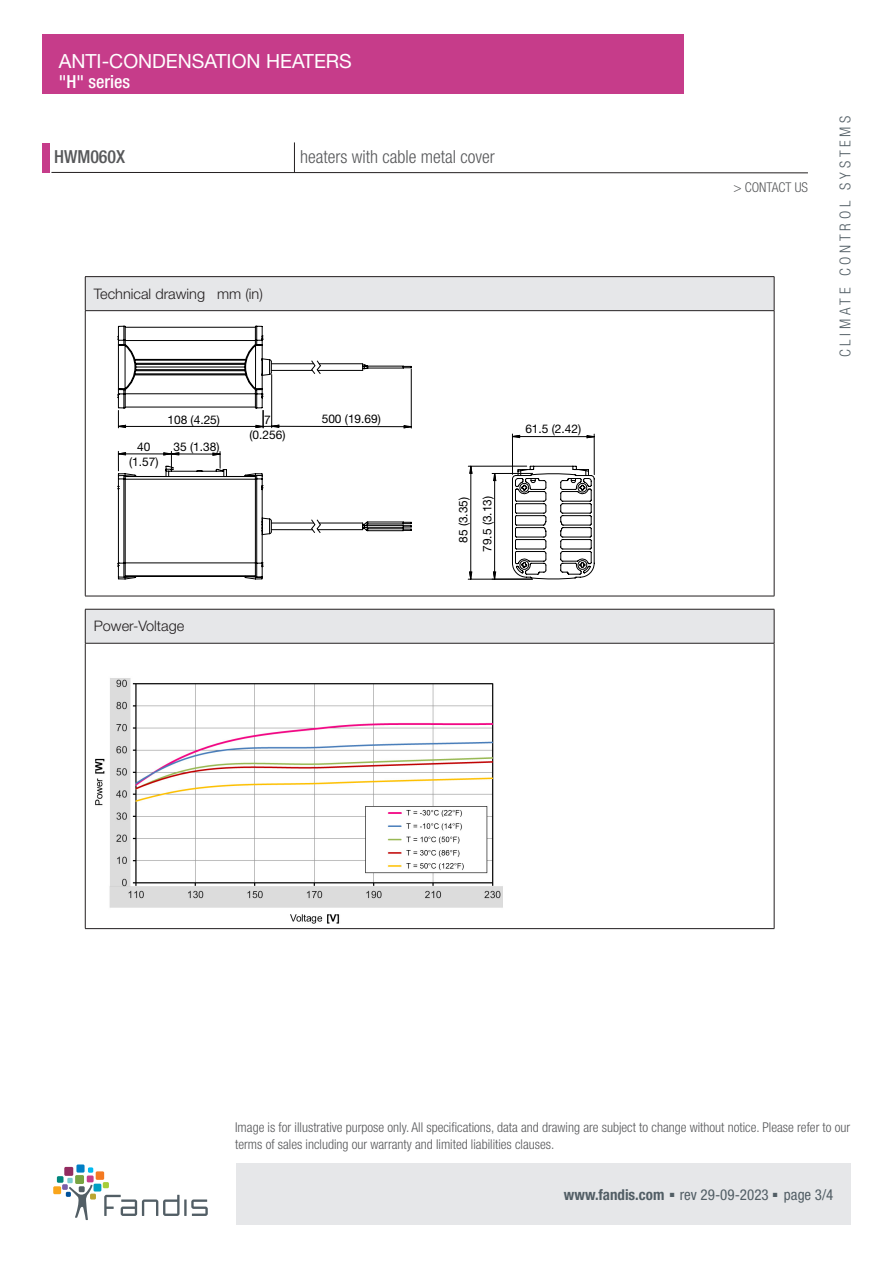
<style>
.page{position:relative;width:893px;height:1263px;background:#fff}
.page>*{position:absolute;margin:0;border:0;box-sizing:border-box;transform-origin:0 0}
.t1{font:19.5px "Helvetica Neue LT Std";color:#fff}
.t2{font:300 condensed 18px "Helvetica Neue LT Std";color:#57585a}
.t3{font:500 condensed 18px "Helvetica Neue LT Std";color:#fff}
.t4{font:500 condensed 18px "Helvetica Neue LT Std";color:#57585a}
.t5{font:condensed 15px "Helvetica Neue LT Std";color:#525e65}
.t6{font:300 condensed 15px "Helvetica Neue LT Std";letter-spacing:.25em;color:#525e65}
.T3Titolo{font:300 14.55px "Helvetica Neue LT Std";color:#231f20}
.t7{font:300 condensed 13.5px/16.5px "Helvetica Neue LT Std";color:#57585a}
.t8{font:12px/14.9px "f 0 0";color:#000;text-align:center}
.s1{font-weight:700}
.s2{font-family:"Arial";font-stretch:normal;font-size:9px}
</style>
<div class="page">
<div style="left:43px;top:35px;width:641px;height:59px;background:#c63c8a"></div>
<div style="left:236px;top:1163px;width:614px;height:62px;background:#e6e7e9"></div>
<div style="left:43px;top:143px;width:7px;height:30px;background:#c63c8a"></div>
<hr style="left:51px;top:172px;width:757px;height:1px;background:#231f20">
<hr style="left:294px;top:142px;width:1px;height:31px;background:#231f20">
<svg style="left:104px;top:1195px;width:104px;height:21px"></svg>
<div style="left:94px;top:1184px;width:7px;height:7px;background:#009fc3"></div>
<div style="left:57px;top:1176px;width:7px;height:7px;background:#00867d"></div>
<div style="left:76px;top:1164px;width:9px;height:8px;background:#007ec5"></div>
<div style="left:96px;top:1171px;width:8px;height:9px;background:#f47921"></div>
<svg style="left:103px;top:1182px;width:6px;height:6px"></svg>
<svg style="left:62px;top:1167px;width:34px;height:53px"></svg>
<div style="left:53px;top:1186px;width:8px;height:8px;background:#f9a51b"></div>
<div style="left:85px;top:277px;width:689px;height:34px;background:#e6e7e9"></div>
<hr style="left:85px;top:276px;width:689px;height:1px;background:#231f20">
<hr style="left:85px;top:277px;width:1px;height:33px;background:#231f20">
<hr style="left:774px;top:277px;width:1px;height:33px;background:#231f20">
<hr style="left:85px;top:310px;width:689px;height:1px;background:#231f20">
<hr style="left:85px;top:311px;width:1px;height:285px;background:#231f20">
<hr style="left:774px;top:311px;width:1px;height:285px;background:#231f20">
<hr style="left:85px;top:596px;width:689px;height:1px;background:#231f20">
<svg style="left:117px;top:311px;width:295px;height:269px"></svg>
<svg style="left:117px;top:325px;width:472px;height:243px"></svg>
<svg style="left:512px;top:470px;width:83px;height:109px"></svg>
<hr style="left:594px;top:434px;width:1px;height:41px;background:#010101">
<hr style="left:512px;top:434px;width:1px;height:40px;background:#010101">
<svg style="left:513px;top:435px;width:82px;height:3px"></svg>
<hr style="left:468px;top:466px;width:59px;height:1px;background:#010101">
<hr style="left:468px;top:579px;width:64px;height:1px;background:#010101">
<svg style="left:469px;top:466px;width:3px;height:114px"></svg>
<hr style="left:492px;top:473px;width:41px;height:1px;background:#010101">
<svg style="left:493px;top:474px;width:3px;height:106px"></svg>
<svg style="left:117px;top:359px;width:295px;height:175px"></svg>
<div style="left:85px;top:609px;width:689px;height:34px;background:#e6e7e9"></div>
<hr style="left:85px;top:609px;width:689px;height:1px;background:#231f20">
<hr style="left:85px;top:609px;width:1px;height:34px;background:#231f20">
<hr style="left:774px;top:609px;width:1px;height:34px;background:#231f20">
<hr style="left:85px;top:643px;width:689px;height:1px;background:#231f20">
<hr style="left:85px;top:643px;width:1px;height:285px;background:#231f20">
<hr style="left:774px;top:643px;width:1px;height:285px;background:#231f20">
<hr style="left:85px;top:928px;width:689px;height:1px;background:#231f20">
<img style="left:95px;top:678px;width:408px;height:246px">
<h1 class="t1" style="left:59px;top:49px;width:295px">ANTI-CONDENSATION HEATERS</h1>
<h2 class="t3" style="left:59px;top:71px;width:73px">"H" series</h2>
<h2 class="t4" style="left:54px;top:146px;width:73px">HWM060X</h2>
<h2 class="t2" style="left:300px;top:147px;width:196px">heaters with cable metal cover</h2>
<p class="T3Titolo" style="left:94px;top:285px;width:171px">Technical drawing mm (in)</p>
<p class="t8" style="left:167px;top:413px;width:54px">108 (4.25)</p>
<p class="t8" style="left:249px;top:413px;width:38px">7 (0.256)</p>
<p class="t8" style="left:322px;top:412px;width:61px">500 (19.69)</p>
<p class="t8" style="left:129px;top:441px;width:31px">40 (1.57)</p>
<p class="t8" style="left:174px;top:440px;width:48px">35 (1.38)</p>
<p class="T3Titolo" style="left:94px;top:617px;width:92px">Power-Voltage</p>
<p class="t8" style="left:452px;top:552px;width:57px;line-height:23.9px;text-align:right;rotate:-90deg">85 (3.35)<br>79.5 (3.13)</p>
<p class="t8" style="left:525px;top:423px;width:57px">61.5 (2.42)</p>
<p class="t7" style="left:733px;top:179px;width:76px">&gt; CONTACT US</p>
<p class="t6" style="left:836px;top:357px;width:243px;rotate:-90deg">CLIMATE CONTROL SYSTEMS</p>
<p class="t7" style="left:235px;top:1119px;width:617px">Image is for illustrative purpose only. All specifications, data and drawing are subject to change without notice. Please refer to our terms of sales including our warranty and limited liabilities clauses.</p>
<p class="t5" style="left:564px;top:1186px;width:271px"><span class="s1">www.fandis.com</span> <span class="s2">■</span> rev 29-09-2023 <span class="s2">■</span> page 3/4</p>
</div>
